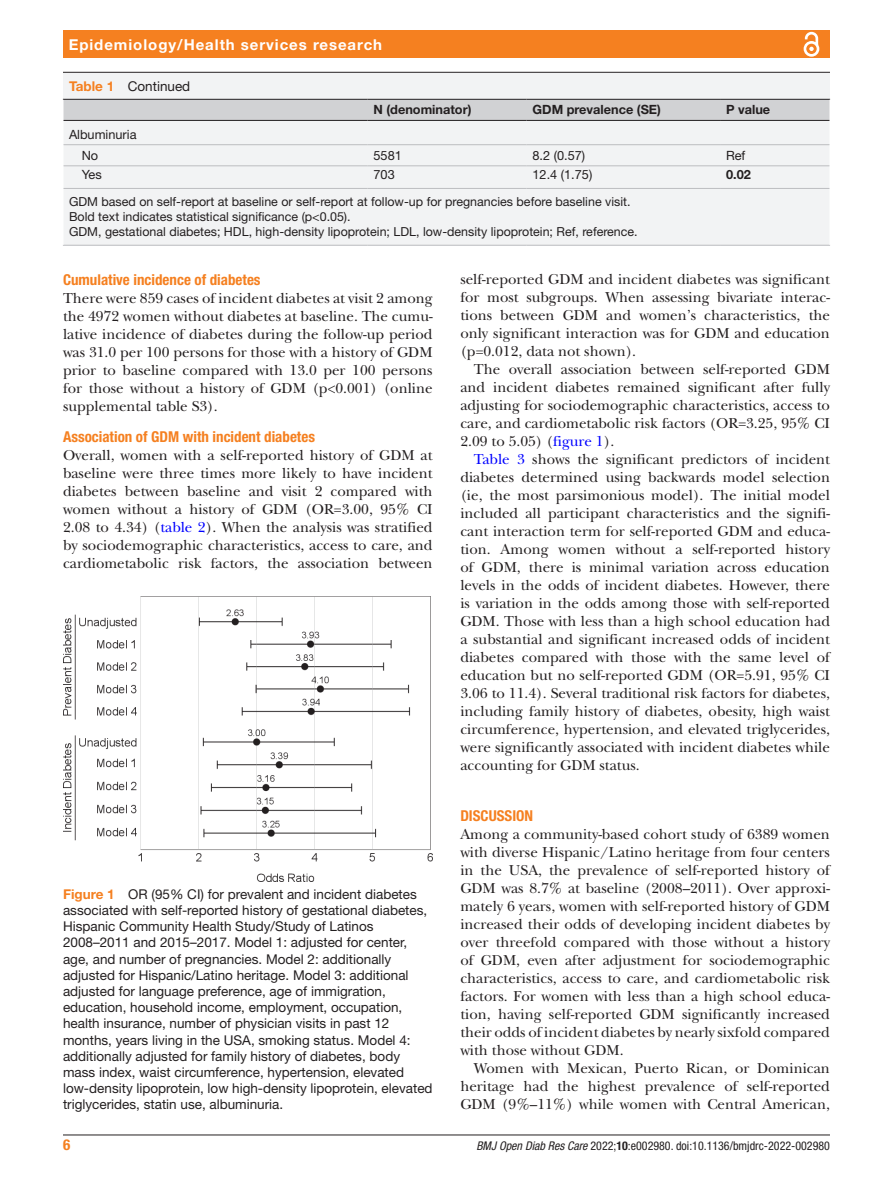
<style>
.page{position:relative;width:893px;height:1191px;background:#fff}
.page>*{position:absolute;margin:0;border:0;box-sizing:border-box;transform-origin:0 0}
.t1{font:15px/18px "New Baskerville";color:#231f20;text-align:justify}
.t2{font:700 condensed 15px "Helvetica Neue LT Std";color:#f58020}
.t3{font:700 15px "Helvetica Neue LT Std";letter-spacing:.065em;color:#fff}
.t4{font:13.5px/16.2px "Helvetica Neue LT Std";color:#231f20}
.t5{font:12.75px/21.1px "Helvetica Neue LT Std";color:#231f20}
.t6{font:700 12.75px "Helvetica Neue LT Std";color:#231f20}
.t7{font:12.45px/15px "Helvetica Neue LT Std";color:#231f20}
.t8{font:condensed 12px "Helvetica Neue LT Std";color:#231f20}
.s1{font-weight:700;color:#f58020}
.s2{color:#00f}
.s3{font-style:italic}
.s4{font-weight:700}
</style>
<div class="page">
<hr style="left:63px;top:1134px;width:767px;height:1px;background:#231f20">
<div style="left:63px;top:31px;width:767px;height:27px;background:#f58020"></div>
<svg style="left:803px;top:31px;width:17px;height:26px"></svg>
<div style="left:63px;top:91px;width:767px;height:154px;background:#f2f3f4"></div>
<hr style="left:63px;top:188px;width:305px;height:1px;background:#bcbdc0">
<hr style="left:368px;top:188px;width:158px;height:1px;background:#bcbdc0">
<hr style="left:526px;top:188px;width:194px;height:1px;background:#bcbdc0">
<hr style="left:720px;top:188px;width:110px;height:1px;background:#bcbdc0">
<hr style="left:63px;top:245px;width:304px;height:1px;background:#bcbdc0">
<hr style="left:368px;top:245px;width:158px;height:1px;background:#bcbdc0">
<hr style="left:526px;top:245px;width:194px;height:1px;background:#bcbdc0">
<hr style="left:720px;top:245px;width:110px;height:1px;background:#bcbdc0">
<hr style="left:63px;top:188px;width:1px;height:57px;background:#fff">
<svg style="left:63px;top:99px;width:768px;height:68px"></svg>
<div style="left:63px;top:73px;width:767px;height:18px;background:#f2f3f4"></div>
<hr style="left:63px;top:72px;width:767px;height:1px;background:#231f20">
<img style="left:63px;top:597px;width:370px;height:284px">
<p class="t3" style="left:69px;top:35px;width:315px">Epidemiology/Health services research</p>
<p class="t4" style="left:69px;top:78px;width:123px"><span class="s1">Table 1</span> Continued</p>
<p class="t5" style="left:82px;top:123px;width:56px;text-indent:-13px">Albuminuria<br>No</p>
<p class="t6" style="left:374px;top:102px;width:99px">N (denominator)</p>
<p class="t6" style="left:533px;top:102px;width:130px">GDM prevalence (SE)</p>
<p class="t6" style="left:726px;top:102px;width:46px">P value</p>
<p class="t5" style="left:374px;top:144px;width:30px">5581</p>
<p class="t5" style="left:533px;top:144px;width:54px">8.2 (0.57)</p>
<p class="t5" style="left:726px;top:144px;width:21px">Ref</p>
<p class="t5" style="left:82px;top:164px;width:22px">Yes</p>
<p class="t5" style="left:374px;top:164px;width:23px">703</p>
<p class="t5" style="left:533px;top:164px;width:61px">12.4 (1.75)</p>
<p class="t6" style="left:726px;top:167px;width:26px">0.02</p>
<p class="t7" style="left:69px;top:194px;width:570px">GDM based on self-report at baseline or self-report at follow-up for pregnancies before baseline visit.<br>Bold text indicates statistical significance (p&lt;0.05).<br>GDM, gestational diabetes; HDL, high-density lipoprotein; LDL, low-density lipoprotein; Ref, reference.</p>
<p class="t2" style="left:63px;top:270px;width:199px">Cumulative incidence of diabetes</p>
<p class="t1" style="left:63px;top:289px;width:371px">There were 859 cases of incident diabetes at visit 2 among the 4972 women without diabetes at baseline. The cumu&shy;lative incidence of diabetes during the follow-up period was 31.0 per 100 persons for those with a history of GDM prior to baseline compared with 13.0 per 100 persons for those without a history of GDM (p&lt;0.001) (online supplemental table S3).</p>
<p class="t2" style="left:63px;top:428px;width:253px">Association of GDM with incident diabetes</p>
<p class="t1" style="left:63px;top:446px;width:371px">Overall, women with a self-reported history of GDM at baseline were three times more likely to have incident diabetes between baseline and visit 2 compared with women without a history of GDM (OR=3.00, 95% CI 2.08 to 4.34) (<span class="s2">table 2</span>). When the analysis was stratified by sociodemographic characteristics, access to care, and cardiometabolic risk factors, the association between</p>
<p class="t4" style="left:63px;top:885px;width:371px"><span class="s1">Figure 1</span> OR (95% CI) for prevalent and incident diabetes associated with self-reported history of gestational diabetes, Hispanic Community Health Study/Study of Latinos 2008–2011 and 2015–2017. Model 1: adjusted for center, age, and number of pregnancies. Model 2: additionally adjusted for Hispanic/Latino heritage. Model 3: additional adjusted for language preference, age of immigration, education, household income, employment, occupation, health insurance, number of physician visits in past 12 months, years living in the USA, smoking status. Model 4: additionally adjusted for family history of diabetes, body mass index, waist circumference, hypertension, elevated low-density lipoprotein, low high-density lipoprotein, elevated triglycerides, statin use, albuminuria.</p>
<p class="t1" style="left:460px;top:270px;width:371px">self-reported GDM and incident diabetes was significant for most subgroups. When assessing bivariate interac&shy;tions between GDM and women’s characteristics, the only significant interaction was for GDM and education (p=0.012, data not shown).</p>
<p class="t1" style="left:460px;top:360px;width:371px;text-indent:14px">The overall association between self-reported GDM and incident diabetes remained significant after fully adjusting for sociodemographic characteristics, access to care, and cardiometabolic risk factors (OR=3.25, 95% CI 2.09 to 5.05) (<span class="s2">figure 1</span>).</p>
<p class="t1" style="left:460px;top:450px;width:371px;text-indent:14px"><span class="s2">Table 3</span> shows the significant predictors of incident diabetes determined using backwards model selection (ie, the most parsimonious model). The initial model included all participant characteristics and the signifi&shy;cant interaction term for self-reported GDM and educa&shy;tion. Among women without a self-reported history of GDM, there is minimal variation across education levels in the odds of incident diabetes. However, there is variation in the odds among those with self-reported GDM. Those with less than a high school education had a substantial and significant increased odds of incident diabetes compared with those with the same level of education but no self-reported GDM (OR=5.91, 95% CI 3.06 to 11.4). Several traditional risk factors for diabetes, including family history of diabetes, obesity, high waist circumference, hypertension, and elevated triglycerides, were significantly associated with incident diabetes while accounting for GDM status.</p>
<p class="t2" style="left:460px;top:807px;width:74px">DISCUSSION</p>
<p class="t1" style="left:460px;top:825px;width:371px">Among a community-based cohort study of 6389 women with diverse Hispanic/Latino heritage from four centers in the USA, the prevalence of self-reported history of GDM was 8.7% at baseline (2008–2011). Over approxi&shy;mately 6 years, women with self-reported history of GDM increased their odds of developing incident diabetes by over threefold compared with those without a history of GDM, even after adjustment for sociodemographic characteristics, access to care, and cardiometabolic risk factors. For women with less than a high school educa&shy;tion, having self-reported GDM significantly increased their odds of incident diabetes by nearly sixfold compared with those without GDM.</p>
<p class="t1" style="left:460px;top:1059px;width:371px;text-indent:14px">Women with Mexican, Puerto Rican, or Dominican heritage had the highest prevalence of self-reported GDM (9%–11%) while women with Central American,</p>
<p class="t2" style="left:63px;top:1135px;width:9px">6</p>
<p class="t8" style="left:476px;top:1138px;width:355px"><span class="s3">BMJ Open Diab Res Care</span> 2022;<span class="s4">10</span>:e002980. doi:10.1136/bmjdrc-2022-002980</p>
</div>
